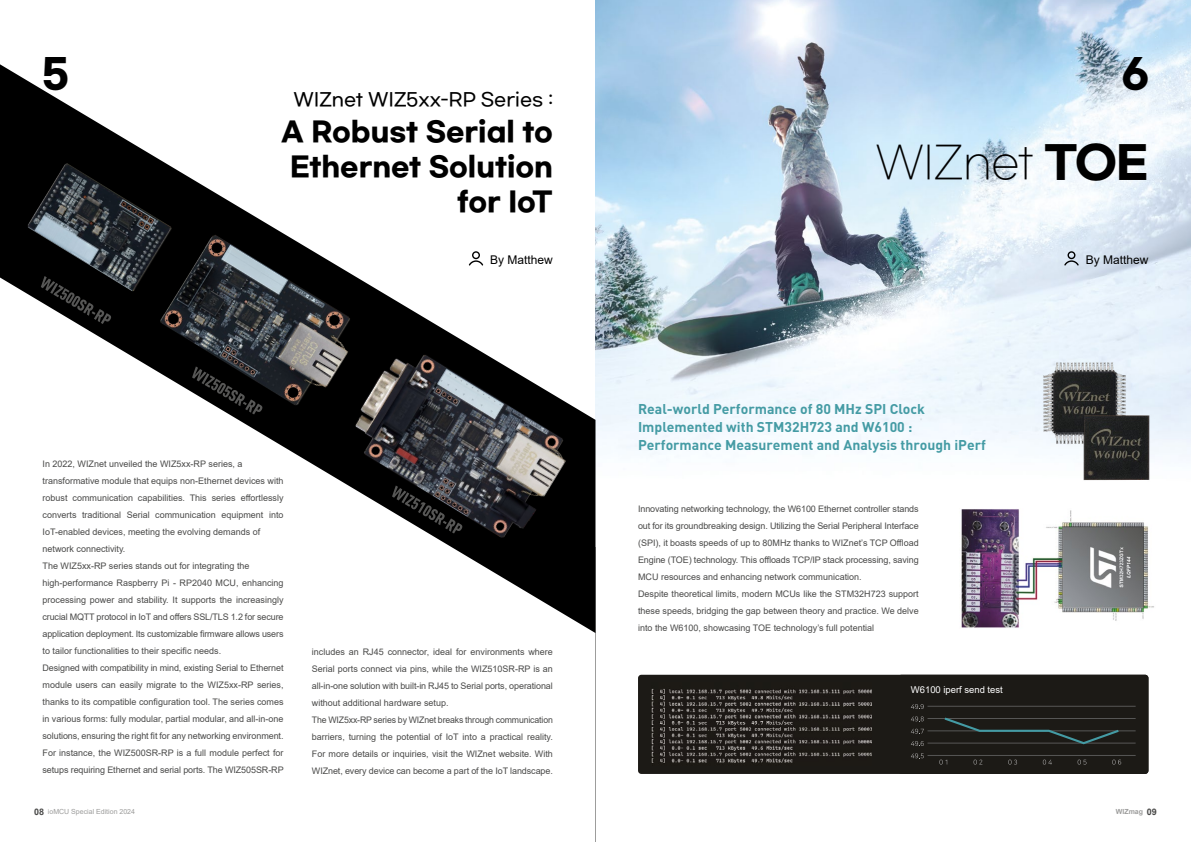
<style>
.page{position:relative;width:1191px;height:842px;background:#fff}
.page>*{position:absolute;margin:0;border:0;box-sizing:border-box;transform-origin:0 0}
.t1{font:300 44px "Gmarket Sans";letter-spacing:-.025em;color:#000}
.t2{font:700 40px "Gmarket Sans";color:#000}
.t3{font:700 27px/35px "Gmarket Sans";color:#000;text-align:right}
.t4{font:500 18px "Gmarket Sans";color:#000}
.t5{font:700 14px/18px "DIN";color:#449ba4}
.t6{font:12px "Arial";color:#000}
.t7{font:9.4px "Arial";color:#fff}
.t8{font:9px/17px "Arial";color:#4a4a49}
.t9{font:7px "Arial";color:#9d9d9c}
.t10{font:700 7px "Arial";color:#9d9d9c}
.s1{font-weight:700}
.s2{font-weight:700;font-size:9px;color:#4a4a49}
.s3{font-size:9px;color:#4a4a49}
</style>
<div class="page">
<hr style="left:595px;top:0;width:1px;height:842px;background:#9d9d9c">
<img style="left:595px;top:0;width:596px;height:456px">
<svg style="left:0;top:64px;width:595px;height:569px"></svg>
<svg style="left:469px;top:251px;width:14px;height:15px"></svg>
<svg style="left:1064px;top:251px;width:14px;height:15px"></svg>
<img style="left:961px;top:509px;width:193px;height:119px">
<div style="left:638px;top:675px;width:510px;height:99px;background:#1c1a16;border-radius:3px"></div>
<img style="left:651px;top:689px;width:220px;height:74px">
<img style="left:1042px;top:362px;width:84px;height:82px">
<img style="left:1074px;top:406px;width:84px;height:75px">
<img style="left:2px;top:139px;width:194px;height:177px">
<img style="left:123px;top:198px;width:276px;height:251px">
<img style="left:298px;top:297px;width:321px;height:292px">
<hr style="left:927px;top:743px;width:208px;height:1px;background:#575756">
<hr style="left:927px;top:730px;width:208px;height:1px;background:#575756">
<hr style="left:927px;top:718px;width:208px;height:1px;background:#575756">
<hr style="left:927px;top:706px;width:208px;height:1px;background:#575756">
<hr style="left:927px;top:755px;width:208px;height:1px;background:#575756">
<svg style="left:942px;top:717px;width:179px;height:28px"></svg>
<svg style="left:911px;top:753px;width:12px;height:6px"></svg>
<svg style="left:911px;top:741px;width:13px;height:5px"></svg>
<svg style="left:911px;top:729px;width:12px;height:5px"></svg>
<svg style="left:911px;top:716px;width:12px;height:6px"></svg>
<svg style="left:911px;top:704px;width:12px;height:5px"></svg>
<svg style="left:939px;top:760px;width:8px;height:4px"></svg>
<svg style="left:973px;top:760px;width:9px;height:4px"></svg>
<svg style="left:1008px;top:760px;width:9px;height:4px"></svg>
<svg style="left:1042px;top:760px;width:10px;height:4px"></svg>
<svg style="left:1077px;top:760px;width:9px;height:4px"></svg>
<svg style="left:1112px;top:760px;width:9px;height:4px"></svg>
<svg style="left:41px;top:276px;width:71px;height:48px;background:#2b2b2b"></svg>
<svg style="left:192px;top:366px;width:71px;height:48px;background:#2e2f2f"></svg>
<svg style="left:392px;top:485px;width:71px;height:48px;background:#393839"></svg>
<h2 class="t2" style="left:43px;top:51px;width:28px">5</h2>
<h2 class="t2" style="left:1121px;top:51px;width:28px">6</h2>
<h3 class="t4" style="left:293px;top:89px;width:261px">WIZnet WIZ5xx-RP Series :</h3>
<h3 class="t3" style="left:281px;top:115px;width:273px">A Robust Serial to<br>Ethernet Solution for IoT</h3>
<h1 class="t1" style="left:875px;top:139px;width:275px">WIZnet <span class="s1">TOE</span></h1>
<h3 class="t6" style="left:490px;top:252px;width:64px">By Matthew</h3>
<h3 class="t6" style="left:1085px;top:252px;width:64px">By Matthew</h3>
<p class="t8" style="left:43px;top:456px;width:243px">In 2022, WIZnet unveiled the WIZ5xx-RP series, a transformative module that equips non-Ethernet devices with robust communication capabilities. This series effortlessly converts traditional Serial communication equipment into IoT-enabled devices, meeting the evolving demands of network connectivity.<br>The WIZ5xx-RP series stands out for integrating the high-performance Raspberry Pi - RP2040 MCU, enhancing processing power and stability. It supports the increasingly crucial MQTT protocol in IoT and offers SSL/TLS 1.2 for secure application deployment. Its customizable firmware allows users to tailor functionalities to their specific needs.<br>Designed with compatibility in mind, existing Serial to Ethernet module users can easily migrate to the WIZ5xx-RP series, thanks to its compatible configuration tool. The series comes in various forms: fully modular, partial modular, and all-in-one solutions, ensuring the right fit for any networking environment.<br>For instance, the WIZ500SR-RP is a full module perfect for setups requiring Ethernet and serial ports. The WIZ505SR-RP</p>
<p class="t8" style="left:312px;top:643px;width:242px">includes an RJ45 connector, ideal for environments where Serial ports connect via pins, while the WIZ510SR-RP is an all-in-one solution with built-in RJ45 to Serial ports, operational without additional hardware setup.<br>The WIZ5xx-RP series by WIZnet breaks through communication barriers, turning the potential of IoT into a practical reality.<br>For more details or inquiries, visit the WIZnet website. With WIZnet, every device can become a part of the IoT landscape.</p>
<h3 class="t5" style="left:638px;top:399px;width:349px">Real-world Performance of 80 MHz SPI Clock<br>Implemented with STM32H723 and W6100 :<br>Performance Measurement and Analysis through iPerf</h3>
<p class="t8" style="left:638px;top:500px;width:282px">Innovating networking technology, the W6100 Ethernet controller stands out for its groundbreaking design. Utilizing the Serial Peripheral Interface (SPI), it boasts speeds of up to 80MHz thanks to WIZnet’s TCP Offload Engine (TOE) technology. This offloads TCP/IP stack processing, saving MCU resources and enhancing network communication.<br>Despite theoretical limits, modern MCUs like the STM32H723 support these speeds, bridging the gap between theory and practice. We delve into the W6100, showcasing TOE technology’s full potential</p>
<p class="t7" style="left:911px;top:683px;width:93px">W6100 iperf send test</p>
<p class="t9" style="left:34px;top:807px;width:103px"><span class="s2">08</span> ioMCU Special Edition 2024</p>
<p class="t10" style="left:1115px;top:807px;width:43px">WIZmag <span class="s3">09</span></p>
</div>
